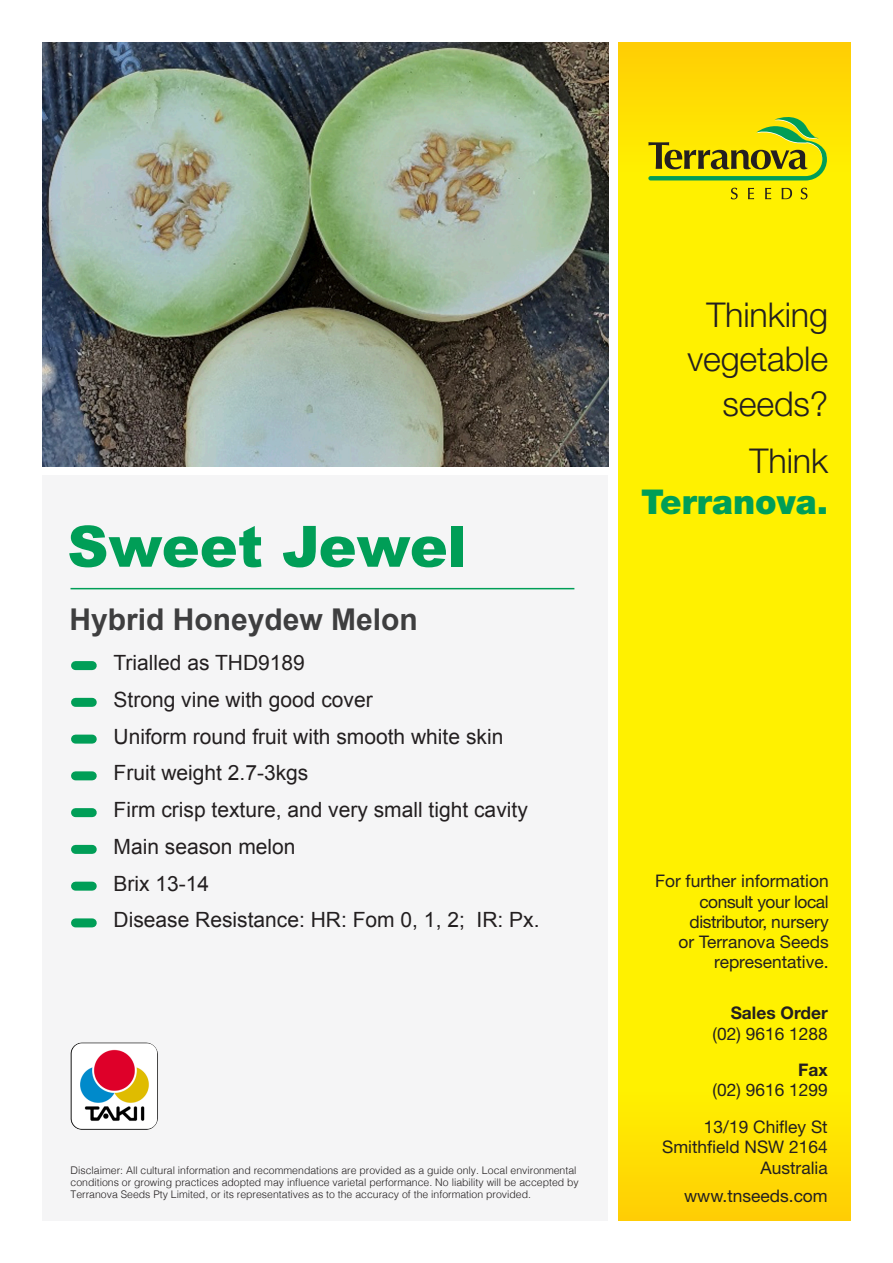
<style>
.page{position:relative;width:893px;height:1263px;background:#fff}
.page>*{position:absolute;margin:0;border:0;box-sizing:border-box;transform-origin:0 0}
.t1{font:900 57px "Arial";color:#009e57}
.t2{font:300 34.2px/44.5px "Helvetica Neue";letter-spacing:-.005em;color:#231f20;text-align:right}
.t3{font:900 34.2px/40.7px "Helvetica Neue";color:#009e57;text-align:right}
.t4{font:700 30px "Arial";color:#3e3e3f}
.t5{font:21px "Arial";color:#231f20}
.t6{font:17.4px/20.2px "Helvetica Neue";color:#231f20;text-align:right}
.t7{font:300 10.5px/12px "Helvetica";color:#231f20}
.s1{font-weight:300;color:#231f20}
.s2{font-weight:700}
</style>
<div class="page">
<div style="left:43px;top:475px;width:564px;height:745px;background:#f5f5f6"></div>
<svg style="left:618px;top:42px;width:232px;height:575px;background:#feec00"></svg>
<svg style="left:618px;top:617px;width:232px;height:603px;background:#ffed00"></svg>
<svg style="left:731px;top:188px;width:7px;height:11px"></svg>
<svg style="left:748px;top:188px;width:6px;height:11px"></svg>
<svg style="left:765px;top:188px;width:6px;height:11px"></svg>
<svg style="left:782px;top:188px;width:10px;height:11px"></svg>
<svg style="left:801px;top:188px;width:6px;height:11px"></svg>
<svg style="left:648px;top:117px;width:179px;height:63px;background:#c0c311"></svg>
<hr style="left:71px;top:588px;width:503px;height:1px;background:#009e57">
<div style="left:76px;top:661px;width:16px;height:9px;background:#009e57"></div>
<div style="left:76px;top:698px;width:16px;height:9px;background:#009e57"></div>
<div style="left:76px;top:735px;width:16px;height:9px;background:#009e57"></div>
<div style="left:76px;top:771px;width:16px;height:9px;background:#009e57"></div>
<div style="left:76px;top:808px;width:16px;height:9px;background:#009e57"></div>
<div style="left:76px;top:845px;width:16px;height:9px;background:#009e57"></div>
<div style="left:76px;top:882px;width:16px;height:9px;background:#009e57"></div>
<div style="left:76px;top:918px;width:16px;height:9px;background:#009e57"></div>
<img style="left:43px;top:43px;width:566px;height:424px">
<img style="left:70px;top:1042px;width:88px;height:88px">
<p class="t1" style="left:67px;top:505px;width:401px">Sweet Jewel</p>
<p class="t4" style="left:69px;top:600px;width:350px">Hybrid Honeydew Melon</p>
<p class="t5" style="left:114px;top:649px;width:193px">Trialled as THD9189</p>
<p class="t5" style="left:114px;top:686px;width:261px">Strong vine with good cover</p>
<p class="t5" style="left:114px;top:722px;width:391px">Uniform round fruit with smooth white skin</p>
<p class="t5" style="left:114px;top:759px;width:196px">Fruit weight 2.7-3kgs</p>
<p class="t5" style="left:114px;top:796px;width:416px">Firm crisp texture, and very small tight cavity</p>
<p class="t5" style="left:114px;top:833px;width:184px">Main season melon</p>
<p class="t5" style="left:114px;top:869px;width:97px">Brix 13-14</p>
<p class="t5" style="left:114px;top:906px;width:427px">Disease Resistance: HR: Fom 0, 1, 2; IR: Px.</p>
<p class="t7" style="left:71px;top:1163px;width:510px">Disclaimer: All cultural information and recommendations are provided as a guide only. Local environmental conditions or growing practices adopted may influence varietal performance. No liability will be accepted by<br>Terranova Seeds Pty Limited, or its representatives as to the accuracy of the information provided.</p>
<p class="t2" style="left:687px;top:292px;width:142px">Thinking vegetable seeds?</p>
<p class="t3" style="left:641px;top:440px;width:188px"><span class="s1">Think<br></span>Terranova.</p>
<p class="t6" style="left:655px;top:871px;width:175px">For further information consult your local distributor, nursery<br>or Terranova Seeds representative.</p>
<p class="t6" style="left:713px;top:1003px;width:117px"><span class="s2">Sales Order </span>(02) 9616 1288</p>
<p class="t6" style="left:713px;top:1060px;width:117px"><span class="s2">Fax<br></span>(02) 9616 1299</p>
<p class="t6" style="left:662px;top:1116px;width:167px">13/19 Chifley St<br>Smithfield NSW 2164<br>Australia</p>
<p class="t6" style="left:684px;top:1186px;width:145px">www.tnseeds.com</p>
</div>
